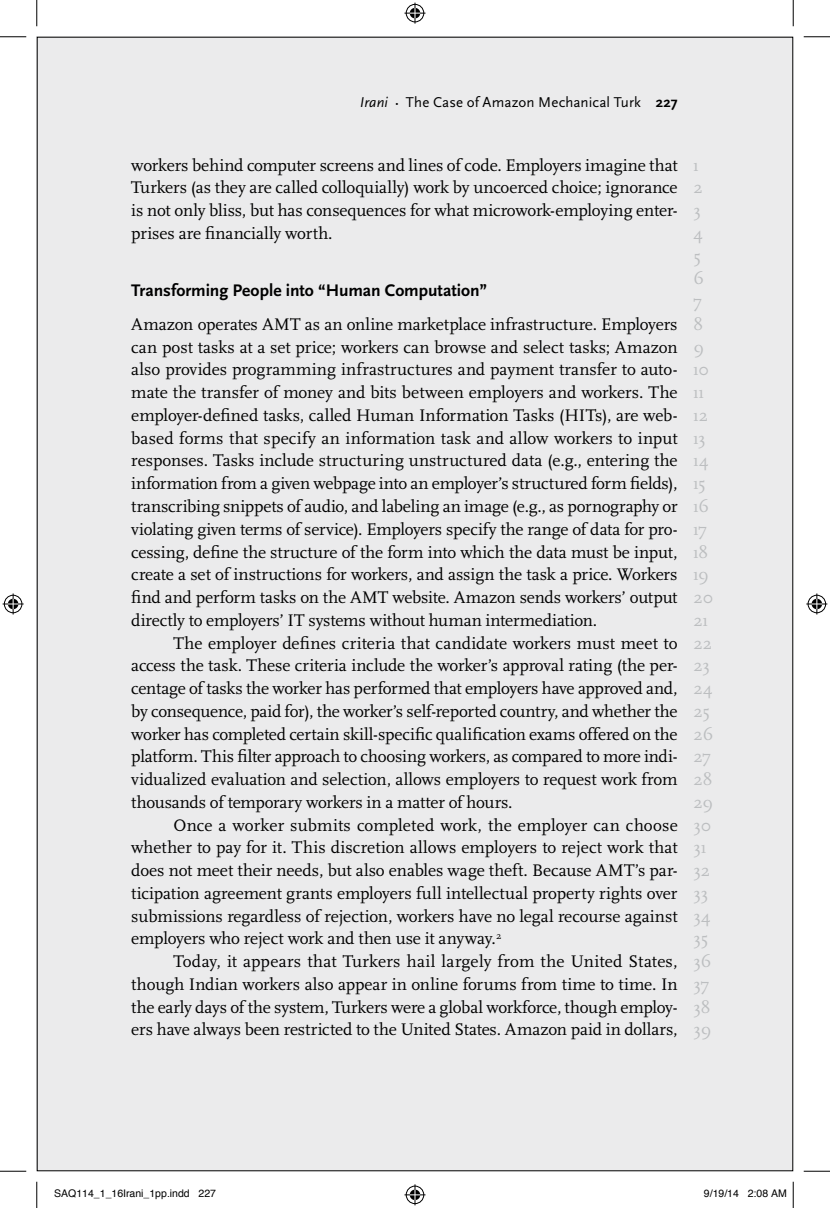
<style>
.page{position:relative;width:830px;height:1208px;background:#fff}
.page>*{position:absolute;margin:0;border:0;box-sizing:border-box;transform-origin:0 0}
.t1{font:17.5px/22.8px "Scala";letter-spacing:-.01em;color:#000;text-align:justify}
.t2{font:17.5px/22.8px "Scala";color:#bcbec0}
.t3{font:700 17.5px "Scala Sans OT";letter-spacing:-.005em;color:#000}
.t4{font:14.88px "Scala Sans OT";letter-spacing:.005em;color:#000}
.t5{font:10.5px "Helvetica";color:#000}
.s1{font-style:italic}
.s2{font-weight:700}
</style>
<div class="page">
<div style="left:37px;top:37px;width:756px;height:1134px;background:#ebebec"></div>
<svg style="left:0;top:36px;width:26px;height:1px"></svg>
<svg style="left:803px;top:36px;width:27px;height:1px"></svg>
<svg style="left:0;top:1170px;width:26px;height:1px"></svg>
<svg style="left:803px;top:1170px;width:27px;height:1px"></svg>
<svg style="left:36px;top:0;width:1px;height:26px"></svg>
<svg style="left:36px;top:1181px;width:1px;height:27px"></svg>
<svg style="left:792px;top:0;width:1px;height:26px"></svg>
<svg style="left:792px;top:1181px;width:1px;height:27px"></svg>
<svg style="left:404px;top:3px;width:21px;height:21px"></svg>
<svg style="left:404px;top:1184px;width:21px;height:21px"></svg>
<svg style="left:3px;top:593px;width:21px;height:21px"></svg>
<svg style="left:806px;top:593px;width:21px;height:21px"></svg>
<p class="t4" style="left:360px;top:95px;width:319px"><span class="s1">Irani</span> The Case of Amazon Mechanical Turk <span class="s2">227</span></p>
<p class="t1" style="left:131px;top:153px;width:547px">workers behind computer screens and lines of code. Employers imagine that Turkers (as they are called colloquially) work by uncoerced choice; ignorance is not only bliss, but has consequences for what microwork-employing enter&shy;prises are financially worth.</p>
<p class="t3" style="left:131px;top:280px;width:357px">Transforming People into “Human Computation”</p>
<p class="t1" style="left:131px;top:313px;width:548px">Amazon operates AMT as an online marketplace infrastructure. Employers can post tasks at a set price; workers can browse and select tasks; Amazon also provides programming infrastructures and payment transfer to auto&shy;mate the transfer of money and bits between employers and workers. The employer-defined tasks, called Human Information Tasks (HITs), are web&shy;based forms that specify an information task and allow workers to input responses. Tasks include structuring unstructured data (e.g., entering the information from a given webpage into an employer’s structured form fields), transcribing snippets of audio, and labeling an image (e.g., as pornography or violating given terms of service). Employers specify the range of data for pro&shy;cessing, define the structure of the form into which the data must be input, create a set of instructions for workers, and assign the task a price. Workers find and perform tasks on the AMT website. Amazon sends workers’ output directly to employers’ IT systems without human intermediation.</p>
<p class="t1" style="left:131px;top:631px;width:547px;text-indent:42px">The employer defines criteria that candidate workers must meet to access the task. These criteria include the worker’s approval rating (the per&shy;centage of tasks the worker has performed that employers have approved and, by consequence, paid for), the worker’s self-reported country, and whether the worker has completed certain skill-specific qualification exams offered on the platform. This filter approach to choosing workers, as compared to more indi&shy;vidualized evaluation and selection, allows employers to request work from thousands of temporary workers in a matter of hours.</p>
<p class="t1" style="left:131px;top:813px;width:548px;text-indent:42px">Once a worker submits completed work, the employer can choose whether to pay for it. This discretion allows employers to reject work that does not meet their needs, but also enables wage theft. Because AMT’s par&shy;ticipation agreement grants employers full intellectual property rights over submissions regardless of rejection, workers have no legal recourse against employers who reject work and then use it anyway.<sup>2</sup></p>
<p class="t1" style="left:131px;top:950px;width:547px;text-indent:42px">Today, it appears that Turkers hail largely from the United States, though Indian workers also appear in online forums from time to time. In the early days of the system, Turkers were a global workforce, though employ&shy;ers have always been restricted to the United States. Amazon paid in dollars,</p>
<p class="t2" style="left:693px;top:153px;width:21px">1<br>2<br>3<br>4<br>5<br>6<br>7<br>8<br>9<br>10<br>11<br>12<br>13<br>14<br>15<br>16<br>17<br>18<br>19<br>20<br>21<br>22<br>23<br>24<br>25<br>26<br>27<br>28<br>29<br>30<br>31<br>32<br>33<br>34<br>35<br>36<br>37<br>38<br>39</p>
<p class="t5" style="left:54px;top:1189px;width:163px">SAQ114_1_16Irani_1pp.indd 227</p>
<p class="t5" style="left:704px;top:1189px;width:84px">9/19/14 2:08 AM</p>
</div>
